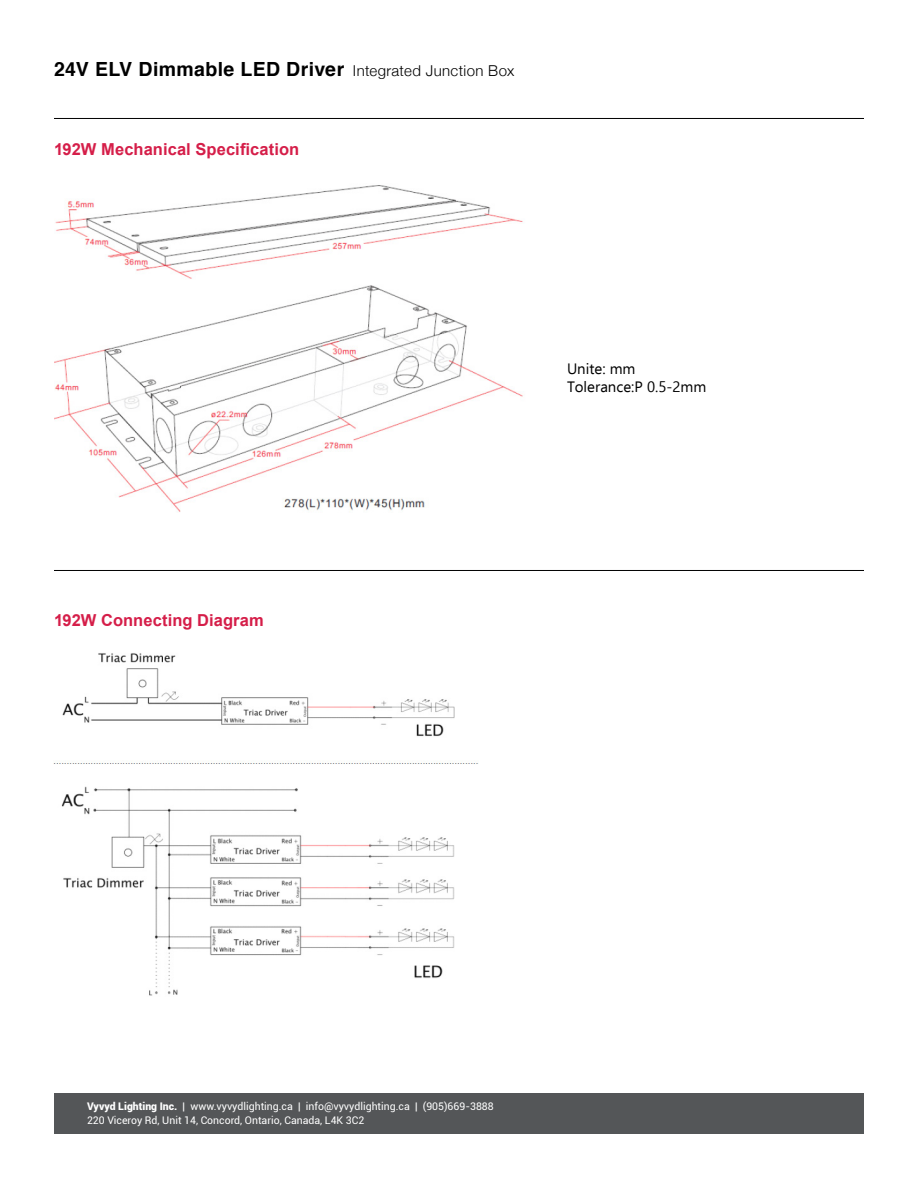
<style>
.page{position:relative;width:918px;height:1188px;background:#fff}
.page>*{position:absolute;margin:0;border:0;box-sizing:border-box;transform-origin:0 0}
.t1{font:700 19.5px "Helvetica";letter-spacing:.02em;color:#000}
.t2{font:700 16.5px "Arial";letter-spacing:.005em;color:#d51e49}
.t3{font:15px/18px "Ebrima";color:#000}
.t4{font:10.5px/13.5px "Roboto";color:#fff}
.s1{font-family:"Helvetica Neue";font-weight:300;font-size:15px}
.s2{font-weight:900}
</style>
<div class="page">
<div style="left:54px;top:1094px;width:810px;height:40px;background:#545658"></div>
<hr style="left:54px;top:118px;width:810px;height:1px;background:#000">
<img style="left:54px;top:185px;width:469px;height:327px">
<img style="left:54px;top:653px;width:424px;height:343px">
<hr style="left:54px;top:570px;width:810px;height:1px;background:#000">
<h1 class="t1" style="left:54px;top:54px;width:462px">24V ELV Dimmable LED Driver <span class="s1">Integrated Junction Box</span></h1>
<h2 class="t2" style="left:54px;top:137px;width:247px">192W Mechanical Specification</h2>
<h3 class="t3" style="left:567px;top:359px;width:141px">Unite: mm<br>Tolerance:P 0.5-2mm</h3>
<h2 class="t2" style="left:54px;top:609px;width:211px">192W Connecting Diagram</h2>
<p class="t4" style="left:87px;top:1099px;width:408px"><span class="s2">Vyvyd Lighting Inc.</span> | www.vyvydlighting.ca | info@vyvydlighting.ca | (905)669-3888<br>220 Viceroy Rd, Unit 14, Concord, Ontario, Canada, L4K 3C2</p>
</div>
